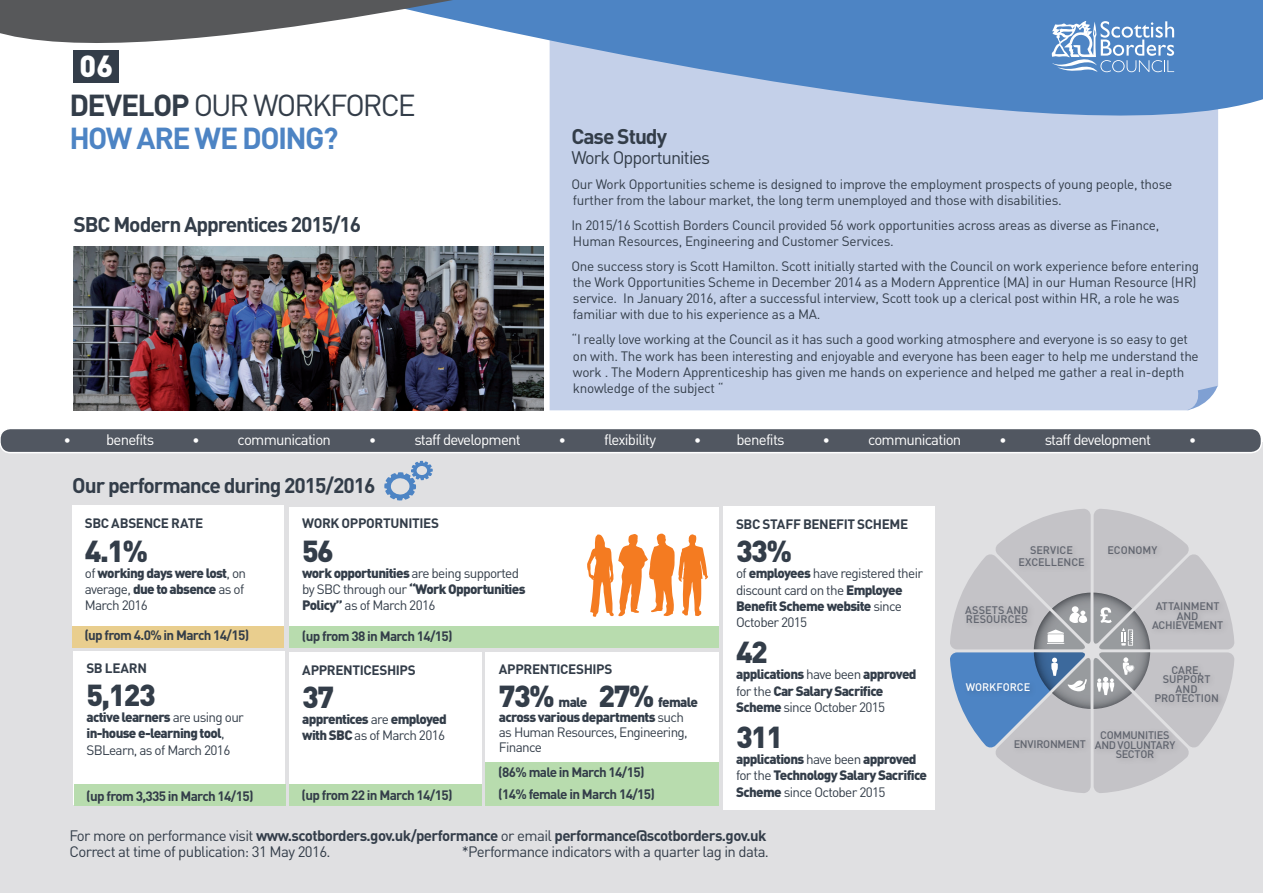
<style>
.page{position:relative;width:1263px;height:893px;background:#fff}
.page>*{position:absolute;margin:0;border:0;box-sizing:border-box;transform-origin:0 0}
.t1{font:900 30.15px "DIN";color:#fff}
.t2{font:700 30px/33px "DIN";letter-spacing:-.055em;color:#4d84c4}
.t3{font:900 30px "DIN";letter-spacing:-.05em;color:#333d49}
.t4{font:700 21px "DIN";letter-spacing:-.05em;color:#333d49}
.t5{font:18px "DIN";letter-spacing:-.05em;color:#333d49}
.t6{font:15px/16.5px "DIN";letter-spacing:-.04em;color:#333d49}
.t7{font:15px "DIN";letter-spacing:-.05em;color:#fff}
.t8{font:13.5px/16px "DIN";letter-spacing:-.02em;color:#333d49}
.t9{font:900 13.5px/16.2px "DIN";letter-spacing:-.05em;color:#333d49}
.t10{font:13.5px/16.2px "DIN";letter-spacing:-.05em;color:#333d49}
.t11{font:700 13.5px "DIN";letter-spacing:-.04em;color:#333d49}
.t12{font:12px "Futura";color:#fff}
.t13{font:500 10.8px/9.4px "DIN";letter-spacing:-.01em;color:#61656f;text-align:center}
.t14{font:500 10.8px/9.4px "DIN";letter-spacing:-.03em;color:#61656f;text-align:center}
.t15{font:500 10.8px "DIN";letter-spacing:-.005em;color:#fff}
.s1{color:#333d49}
.s2{font-weight:400;color:#333d49}
.s3{font-family:"Futura";font-size:12px}
.s4{font-weight:400}
.s5{font-weight:900}
.s6{font-weight:700}
</style>
<div class="page">
<div style="left:550px;top:169px;width:668px;height:241px;background:#c4d0e9"></div>
<div style="left:0;top:442px;width:1263px;height:451px;background:#e0e0e2"></div>
<svg style="left:1186px;top:386px;width:32px;height:24px"></svg>
<div style="left:289px;top:507px;width:430px;height:141px;background:#fff"></div>
<div style="left:289px;top:626px;width:430px;height:22px;background:#b8dcae"></div>
<div style="left:74px;top:50px;width:45px;height:33px;background:#333d49"></div>
<div style="left:72px;top:506px;width:212px;height:141px;background:#fff"></div>
<div style="left:0;top:428px;width:1261px;height:25px;background:#515761;border-radius:11px"></div>
<div style="left:0;top:428px;width:1262px;height:25px;border:2px solid #fff;border-radius:11px"></div>
<svg style="left:549px;top:0;width:714px;height:169px;background:#89aad6"></svg>
<svg style="left:0;top:0;width:648px;height:82px"></svg>
<svg style="left:1052px;top:21px;width:122px;height:51px"></svg>
<svg style="left:384px;top:460px;width:49px;height:41px"></svg>
<svg style="left:950px;top:509px;width:284px;height:284px"></svg>
<div style="left:72px;top:626px;width:212px;height:22px;background:#e9ce8e"></div>
<div style="left:723px;top:506px;width:212px;height:304px;background:#fff"></div>
<div style="left:486px;top:652px;width:233px;height:138px;background:#fff"></div>
<div style="left:73px;top:651px;width:212px;height:154px;background:#fff"></div>
<div style="left:74px;top:785px;width:212px;height:21px;background:#b8dcae"></div>
<div style="left:486px;top:784px;width:233px;height:21px;background:#b8dcae"></div>
<div style="left:289px;top:652px;width:193px;height:139px;background:#fff"></div>
<div style="left:289px;top:785px;width:193px;height:21px;background:#b8dcae"></div>
<img style="left:73px;top:247px;width:470px;height:163px">
<div style="left:486px;top:762px;width:233px;height:22px;background:#b8dcae"></div>
<svg style="left:587px;top:534px;width:121px;height:83px"></svg>
<h1 class="t1" style="left:80px;top:46px;width:35px">06</h1>
<h2 class="t2" style="left:69px;top:87px;width:348px"><span class="s1">DEVELOP</span> <span class="s2">OUR WORKFORCE<br></span>HOW ARE WE DOING?</h2>
<h3 class="t4" style="left:73px;top:211px;width:289px">SBC Modern Apprentices 2015/16</h3>
<h3 class="t4" style="left:571px;top:123px;width:97px">Case Study</h3>
<h3 class="t5" style="left:571px;top:146px;width:140px">Work Opportunities</h3>
<p class="t8" style="left:571px;top:176px;width:602px">Our Work Opportunities scheme is designed to improve the employment prospects of young people, those further from the labour market, the long term unemployed and those with disabilities.</p>
<p class="t8" style="left:571px;top:217px;width:589px">In 2015/16 Scottish Borders Council provided 56 work opportunities across areas as diverse as Finance,<br>Human Resources, Engineering and Customer Services.</p>
<p class="t8" style="left:571px;top:258px;width:629px">One success story is Scott Hamilton. Scott initially started with the Council on work experience before entering the Work Opportunities Scheme in December 2014 as a Modern Apprentice (MA) in our Human Resource (HR) service. In January 2016, after a successful interview, Scott took up a clerical post within HR, a role he was familiar with due to his experience as a MA.</p>
<p class="t8" style="left:571px;top:331px;width:629px">“I really love working at the Council as it has such a good working atmosphere and everyone is so easy to get on with. The work has been interesting and enjoyable and everyone has been eager to help me understand the work . The Modern Apprenticeship has given me hands on experience and helped me gather a real in-depth knowledge of the subject “</p>
<p class="t7" style="left:64px;top:430px;width:92px"><span class="s3">•</span> benefits</p>
<p class="t12" style="left:192px;top:433px;width:9px">•</p>
<p class="t7" style="left:238px;top:430px;width:95px">communication</p>
<p class="t12" style="left:369px;top:433px;width:9px">•</p>
<p class="t7" style="left:414px;top:430px;width:108px">staff development</p>
<p class="t12" style="left:559px;top:433px;width:9px">•</p>
<p class="t7" style="left:604px;top:430px;width:53px">flexibility</p>
<p class="t7" style="left:694px;top:430px;width:92px"><span class="s3">•</span> benefits</p>
<p class="t12" style="left:823px;top:433px;width:9px">•</p>
<p class="t7" style="left:868px;top:430px;width:95px">communication</p>
<p class="t12" style="left:999px;top:433px;width:9px">•</p>
<p class="t7" style="left:1045px;top:430px;width:108px">staff development</p>
<p class="t12" style="left:1189px;top:433px;width:9px">•</p>
<h3 class="t4" style="left:72px;top:472px;width:305px">Our performance during 2015/2016</h3>
<p class="t11" style="left:85px;top:514px;width:120px">SBC ABSENCE RATE</p>
<h2 class="t3" style="left:85px;top:531px;width:65px">4.1%</h2>
<p class="t9" style="left:85px;top:564px;width:163px"><span class="s4">of</span> working days were lost<span class="s4">, on average,</span> due to absence <span class="s4">as of<br>March 2016</span></p>
<p class="t11" style="left:302px;top:515px;width:139px">WORK OPPORTUNITIES</p>
<h2 class="t3" style="left:302px;top:531px;width:33px">56</h2>
<p class="t10" style="left:302px;top:565px;width:225px"><span class="s5">work opportunities</span> are being supported by SBC through our <span class="s5">“Work Opportunities<br>Policy”</span> as of March 2016</p>
<p class="t11" style="left:84px;top:626px;width:166px">(up from 4.0% in March 14/15)</p>
<p class="t11" style="left:302px;top:627px;width:152px">(up from 38 in March 14/15)</p>
<p class="t11" style="left:86px;top:659px;width:62px">SB LEARN</p>
<h2 class="t3" style="left:86px;top:675px;width:71px">5,123</h2>
<p class="t9" style="left:86px;top:708px;width:159px">active learners <span class="s4">are using our </span>in-house e-learning tool<span class="s4">,<br>SBLearn, as of March 2016</span></p>
<p class="t11" style="left:86px;top:787px;width:169px">(up from 3,335 in March 14/15)</p>
<p class="t11" style="left:498px;top:785px;width:158px">(14% female in March 14/15)</p>
<p class="t11" style="left:499px;top:660px;width:115px">APPRENTICESHIPS</p>
<h2 class="t3" style="left:499px;top:676px;width:58px">73%</h2>
<p class="t11" style="left:302px;top:661px;width:115px">APPRENTICESHIPS</p>
<h2 class="t3" style="left:302px;top:677px;width:33px">37</h2>
<p class="t9" style="left:302px;top:710px;width:146px">apprentices <span class="s4">are</span> employed with SBC <span class="s4">as of March 2016</span></p>
<h2 class="t3" style="left:599px;top:676px;width:58px">27%</h2>
<p class="t9" style="left:658px;top:693px;width:41px">female</p>
<p class="t10" style="left:499px;top:694px;width:190px;line-height:15px;text-indent:60px"><span class="s5">male<br>across various departments</span> such as Human Resources, Engineering,<br>Finance</p>
<p class="t11" style="left:498px;top:764px;width:148px">(86% male in March 14/15)</p>
<p class="t11" style="left:302px;top:786px;width:152px">(up from 22 in March 14/15)</p>
<p class="t11" style="left:736px;top:515px;width:174px">SBC STAFF BENEFIT SCHEME</p>
<h2 class="t3" style="left:736px;top:531px;width:58px">33%</h2>
<p class="t10" style="left:736px;top:565px;width:188px">of <span class="s5">employees</span> have registered their discount card on the <span class="s5">Employee<br>Benefit Scheme website</span> since<br>October 2015</p>
<h2 class="t3" style="left:736px;top:632px;width:33px">42</h2>
<p class="t9" style="left:736px;top:666px;width:182px">applications <span class="s4">have been</span> approved <span class="s4">for the</span> Car Salary Sacrifice<br>Scheme <span class="s4">since October 2015</span></p>
<h2 class="t3" style="left:736px;top:717px;width:49px">311</h2>
<p class="t9" style="left:736px;top:750px;width:192px">applications <span class="s4">have been</span> approved <span class="s4">for the</span> Technology Salary Sacrifice<br>Scheme <span class="s4">since October 2015</span></p>
<p class="t6" style="left:69px;top:827px;width:699px">For more on performance visit <span class="s6">www.scotborders.gov.uk/performance</span> or email <span class="s6">performance@scotborders.gov.uk<br></span>Correct at time of publication: 31 May 2016.</p>
<p class="t6" style="left:462px;top:843px;width:309px">*Performance indicators with a quarter lag in data.</p>
<p class="t13" style="left:1018px;top:544px;width:68px;line-height:11.6px">SERVICE<br>EXCELLENCE</p>
<p class="t13" style="left:965px;top:605px;width:65px;text-align:left">ASSETS AND<br>RESOURCES</p>
<p class="t13" style="left:1107px;top:545px;width:51px">ECONOMY</p>
<p class="t13" style="left:1152px;top:601px;width:73px">ATTAINMENT<br>AND<br>ACHIEVEMENT</p>
<p class="t15" style="left:966px;top:680px;width:66px">WORKFORCE</p>
<p class="t13" style="left:1154px;top:665px;width:66px">CARE,<br>SUPPORT<br>AND<br>PROTECTION</p>
<p class="t14" style="left:1014px;top:739px;width:74px">ENVIRONMENT</p>
<p class="t14" style="left:1095px;top:730px;width:82px">COMMUNITIES<br>AND VOLUNTARY<br>SECTOR</p>
</div>
